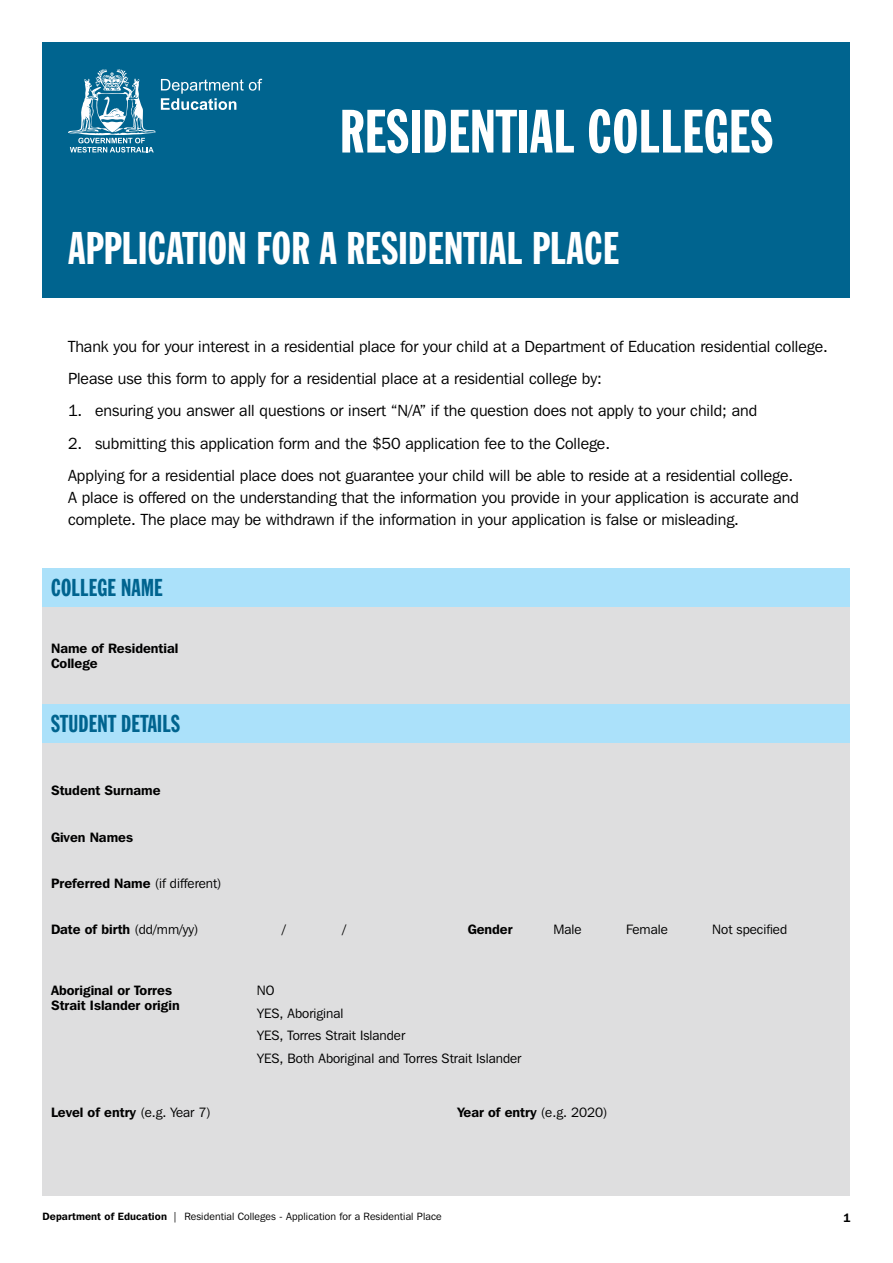
<style>
.page{position:relative;width:893px;height:1263px;background:#fff}
.page>*{position:absolute;margin:0;border:0;box-sizing:border-box;transform-origin:0 0}
.t1{font:60px "Franklin Gothic Extra Cond";letter-spacing:.01em;color:#fff}
.t2{font:45px "Franklin Gothic Extra Cond";letter-spacing:.01em;color:#fff}
.t3{font:24px "Franklin Gothic Extra Cond";letter-spacing:.01em;color:#00648f}
.t4{font:16.05px/32.4px "Franklin Gothic IT Cby BT";color:#000}
.t5{font:600 13.5px/15px "Franklin Gothic IT Cby BT";color:#000}
.t6{font:13.5px/22.5px "Franklin Gothic IT Cby BT";color:#000}
.t7{font:600 12px "Franklin Gothic IT Cby BT";color:#000}
.t8{font:10.5px "Franklin Gothic IT Cby BT";letter-spacing:.01em;color:#000}
.s1{font-weight:400}
.s2{font-weight:600}
</style>
<div class="page">
<div style="left:43px;top:43px;width:807px;height:255px;background:#00648f"></div>
<svg style="left:68px;top:69px;width:194px;height:84px"></svg>
<div style="left:43px;top:568px;width:807px;height:628px;background:#dededf"></div>
<div style="left:43px;top:704px;width:807px;height:39px;background:#abe1fa"></div>
<div style="left:43px;top:568px;width:807px;height:38px;background:#abe1fa"></div>
<h1 class="t1" style="left:340px;top:99px;width:435px">RESIDENTIAL COLLEGES</h1>
<h2 class="t2" style="left:68px;top:225px;width:552px">APPLICATION FOR A RESIDENTIAL PLACE</h2>
<p class="t4" style="left:68px;top:330px;width:761px">Thank you for your interest in a residential place for your child at a Department of Education residential college.<br>Please use this form to apply for a residential place at a residential college by:</p>
<p class="t4" style="left:68px;top:394px;width:691px">1. ensuring you answer all questions or insert “N/A” if the question does not apply to your child; and</p>
<p class="t4" style="left:68px;top:427px;width:727px">2. submitting this application form and the $50 application fee to the College.<br>Applying for a residential place does not guarantee your child will be able to reside at a residential college.</p>
<p class="t4" style="left:68px;top:486px;width:732px;line-height:21.8px">A place is offered on the understanding that the information you provide in your application is accurate and complete. The place may be withdrawn if the information in your application is false or misleading.</p>
<h3 class="t3" style="left:51px;top:575px;width:113px">COLLEGE NAME</h3>
<p class="t5" style="left:51px;top:640px;width:129px">Name of Residential<br>College</p>
<h3 class="t3" style="left:51px;top:711px;width:130px">STUDENT DETAILS</h3>
<p class="t5" style="left:51px;top:783px;width:111px">Student Surname</p>
<p class="t5" style="left:51px;top:829px;width:84px">Given Names</p>
<p class="t5" style="left:51px;top:875px;width:172px">Preferred Name <span class="s1">(if different)</span></p>
<p class="t5" style="left:51px;top:922px;width:149px">Date of birth <span class="s1">(dd/mm/yy)</span></p>
<p class="t6" style="left:282px;top:918px;width:5px">/</p>
<p class="t6" style="left:343px;top:918px;width:5px">/</p>
<p class="t5" style="left:468px;top:922px;width:46px">Gender</p>
<p class="t6" style="left:553px;top:918px;width:30px">Male</p>
<p class="t6" style="left:626px;top:918px;width:43px">Female</p>
<p class="t6" style="left:712px;top:918px;width:76px">Not specified</p>
<p class="t5" style="left:51px;top:982px;width:123px">Aboriginal or Torres</p>
<p class="t6" style="left:257px;top:979px;width:19px">NO</p>
<p class="t5" style="left:51px;top:997px;width:130px">Strait Islander origin</p>
<p class="t6" style="left:257px;top:1001px;width:266px">YES, Aboriginal<br>YES, Torres Strait Islander<br>YES, Both Aboriginal and Torres Strait Islander</p>
<p class="t5" style="left:51px;top:1105px;width:161px">Level of entry <span class="s1">(e.g. Year 7)</span></p>
<p class="t5" style="left:458px;top:1105px;width:152px">Year of entry <span class="s1">(e.g. 2020)</span></p>
<p class="t8" style="left:43px;top:1210px;width:401px"><span class="s2">Department of Education</span> | Residential Colleges - Application for a Residential Place</p>
<p class="t7" style="left:843px;top:1210px;width:9px">1</p>
</div>
